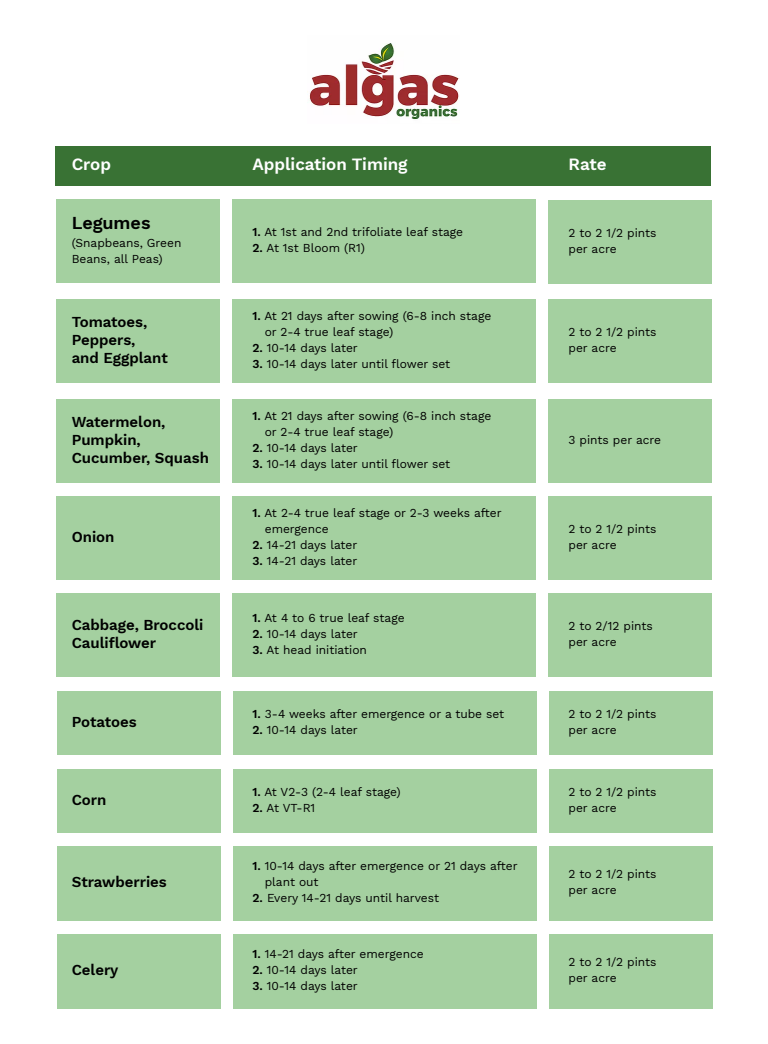
<style>
.page{position:relative;width:768px;height:1044px;background:#fff}
.page>*{position:absolute;margin:0;border:0;box-sizing:border-box;transform-origin:0 0}
.t1{font:600 18px "Work Sans";color:#000}
.t2{font:600 17px "Work Sans";color:#fff}
.t3{font:600 15px/18px "Work Sans";color:#000}
.t4{font:12px/16px "Work Sans";color:#000}
.s1{font-weight:600}
</style>
<div class="page">
<div style="left:55px;top:146px;width:656px;height:40px;background:#397234"></div>
<img style="left:309px;top:43px;width:150px;height:77px">
<div style="left:56px;top:199px;width:164px;height:84px;background:#a4d0a0"></div>
<div style="left:548px;top:200px;width:164px;height:84px;background:#a4d0a0"></div>
<div style="left:232px;top:199px;width:304px;height:84px;background:#a4d0a0"></div>
<div style="left:56px;top:299px;width:164px;height:84px;background:#a4d0a0"></div>
<div style="left:548px;top:299px;width:164px;height:84px;background:#a4d0a0"></div>
<div style="left:232px;top:299px;width:304px;height:84px;background:#a4d0a0"></div>
<div style="left:56px;top:399px;width:164px;height:84px;background:#a4d0a0"></div>
<div style="left:548px;top:399px;width:164px;height:84px;background:#a4d0a0"></div>
<div style="left:232px;top:399px;width:304px;height:84px;background:#a4d0a0"></div>
<div style="left:56px;top:593px;width:164px;height:84px;background:#a4d0a0"></div>
<div style="left:548px;top:593px;width:164px;height:84px;background:#a4d0a0"></div>
<div style="left:232px;top:593px;width:304px;height:84px;background:#a4d0a0"></div>
<div style="left:56px;top:496px;width:164px;height:84px;background:#a4d0a0"></div>
<div style="left:548px;top:496px;width:164px;height:84px;background:#a4d0a0"></div>
<div style="left:232px;top:496px;width:304px;height:84px;background:#a4d0a0"></div>
<div style="left:57px;top:691px;width:164px;height:64px;background:#a4d0a0"></div>
<div style="left:549px;top:691px;width:164px;height:64px;background:#a4d0a0"></div>
<div style="left:233px;top:691px;width:304px;height:64px;background:#a4d0a0"></div>
<div style="left:57px;top:769px;width:164px;height:64px;background:#a4d0a0"></div>
<div style="left:549px;top:769px;width:164px;height:64px;background:#a4d0a0"></div>
<div style="left:233px;top:769px;width:304px;height:64px;background:#a4d0a0"></div>
<div style="left:57px;top:846px;width:164px;height:75px;background:#a4d0a0"></div>
<div style="left:549px;top:846px;width:164px;height:75px;background:#a4d0a0"></div>
<div style="left:233px;top:846px;width:304px;height:75px;background:#a4d0a0"></div>
<div style="left:57px;top:934px;width:164px;height:75px;background:#a4d0a0"></div>
<div style="left:549px;top:934px;width:164px;height:75px;background:#a4d0a0"></div>
<div style="left:233px;top:934px;width:304px;height:75px;background:#a4d0a0"></div>
<h2 class="t2" style="left:72px;top:152px;width:41px">Crop</h2>
<h2 class="t2" style="left:253px;top:152px;width:157px">Application Timing</h2>
<h2 class="t2" style="left:569px;top:152px;width:40px">Rate</h2>
<h1 class="t1" style="left:72px;top:209px;width:80px">Legumes</h1>
<p class="t4" style="left:72px;top:235px;width:111px">(Snapbeans, Green<br>Beans, all Peas)</p>
<p class="t4" style="left:569px;top:224px;width:90px">2 to 2 1/2 pints per acre</p>
<p class="t4" style="left:253px;top:223px;width:212px"><span class="s1">1.</span> At 1st and 2nd trifoliate leaf stage</p>
<p class="t4" style="left:253px;top:239px;width:114px"><span class="s1">2.</span> At 1st Bloom (R1)</p>
<p class="t3" style="left:72px;top:312px;width:98px">Tomatoes,<br>Peppers,<br>and Eggplant</p>
<p class="t3" style="left:72px;top:412px;width:139px">Watermelon,<br>Pumpkin,<br>Cucumber, Squash</p>
<p class="t3" style="left:72px;top:527px;width:44px">Onion</p>
<p class="t3" style="left:72px;top:615px;width:133px">Cabbage, Broccoli<br>Cauliflower</p>
<p class="t3" style="left:72px;top:712px;width:67px">Potatoes</p>
<p class="t3" style="left:72px;top:790px;width:36px">Corn</p>
<p class="t3" style="left:72px;top:872px;width:97px">Strawberries</p>
<p class="t3" style="left:72px;top:960px;width:48px">Celery</p>
<p class="t4" style="left:265px;top:308px;width:228px;text-indent:-12px"><span class="s1">1.</span> At 21 days after sowing (6-8 inch stage or 2-4 true leaf stage)</p>
<p class="t4" style="left:253px;top:340px;width:107px"><span class="s1">2.</span> 10-14 days later</p>
<p class="t4" style="left:253px;top:356px;width:199px"><span class="s1">3.</span> 10-14 days later until flower set</p>
<p class="t4" style="left:265px;top:408px;width:228px;text-indent:-12px"><span class="s1">1.</span> At 21 days after sowing (6-8 inch stage or 2-4 true leaf stage)</p>
<p class="t4" style="left:253px;top:440px;width:107px"><span class="s1">2.</span> 10-14 days later</p>
<p class="t4" style="left:253px;top:456px;width:199px"><span class="s1">3.</span> 10-14 days later until flower set</p>
<p class="t4" style="left:265px;top:505px;width:238px;text-indent:-12px"><span class="s1">1.</span> At 2-4 true leaf stage or 2-3 weeks after emergence</p>
<p class="t4" style="left:253px;top:537px;width:106px"><span class="s1">2.</span> 14-21 days later</p>
<p class="t4" style="left:253px;top:553px;width:106px"><span class="s1">3.</span> 14-21 days later</p>
<p class="t4" style="left:253px;top:609px;width:154px"><span class="s1">1.</span> At 4 to 6 true leaf stage</p>
<p class="t4" style="left:253px;top:625px;width:107px"><span class="s1">2.</span> 10-14 days later</p>
<p class="t4" style="left:253px;top:641px;width:116px"><span class="s1">3.</span> At head initiation</p>
<p class="t4" style="left:253px;top:705px;width:253px"><span class="s1">1.</span> 3-4 weeks after emergence or a tube set</p>
<p class="t4" style="left:253px;top:721px;width:107px"><span class="s1">2.</span> 10-14 days later</p>
<p class="t4" style="left:253px;top:783px;width:150px"><span class="s1">1.</span> At V2-3 (2-4 leaf stage)</p>
<p class="t4" style="left:253px;top:799px;width:64px"><span class="s1">2.</span> At VT-R1</p>
<p class="t4" style="left:265px;top:857px;width:254px;text-indent:-12px"><span class="s1">1.</span> 10-14 days after emergence or 21 days after plant out</p>
<p class="t4" style="left:253px;top:889px;width:188px"><span class="s1">2.</span> Every 14-21 days until harvest</p>
<p class="t4" style="left:253px;top:946px;width:173px"><span class="s1">1.</span> 14-21 days after emergence</p>
<p class="t4" style="left:253px;top:962px;width:107px"><span class="s1">2.</span> 10-14 days later</p>
<p class="t4" style="left:253px;top:978px;width:107px"><span class="s1">3.</span> 10-14 days later</p>
<p class="t4" style="left:569px;top:323px;width:90px">2 to 2 1/2 pints per acre</p>
<p class="t4" style="left:569px;top:431px;width:94px">3 pints per acre</p>
<p class="t4" style="left:569px;top:520px;width:90px">2 to 2 1/2 pints per acre</p>
<p class="t4" style="left:569px;top:617px;width:86px">2 to 2/12 pints per acre</p>
<p class="t4" style="left:569px;top:705px;width:90px">2 to 2 1/2 pints per acre</p>
<p class="t4" style="left:569px;top:783px;width:90px">2 to 2 1/2 pints per acre</p>
<p class="t4" style="left:569px;top:865px;width:90px">2 to 2 1/2 pints per acre</p>
<p class="t4" style="left:569px;top:954px;width:90px">2 to 2 1/2 pints per acre</p>
</div>
